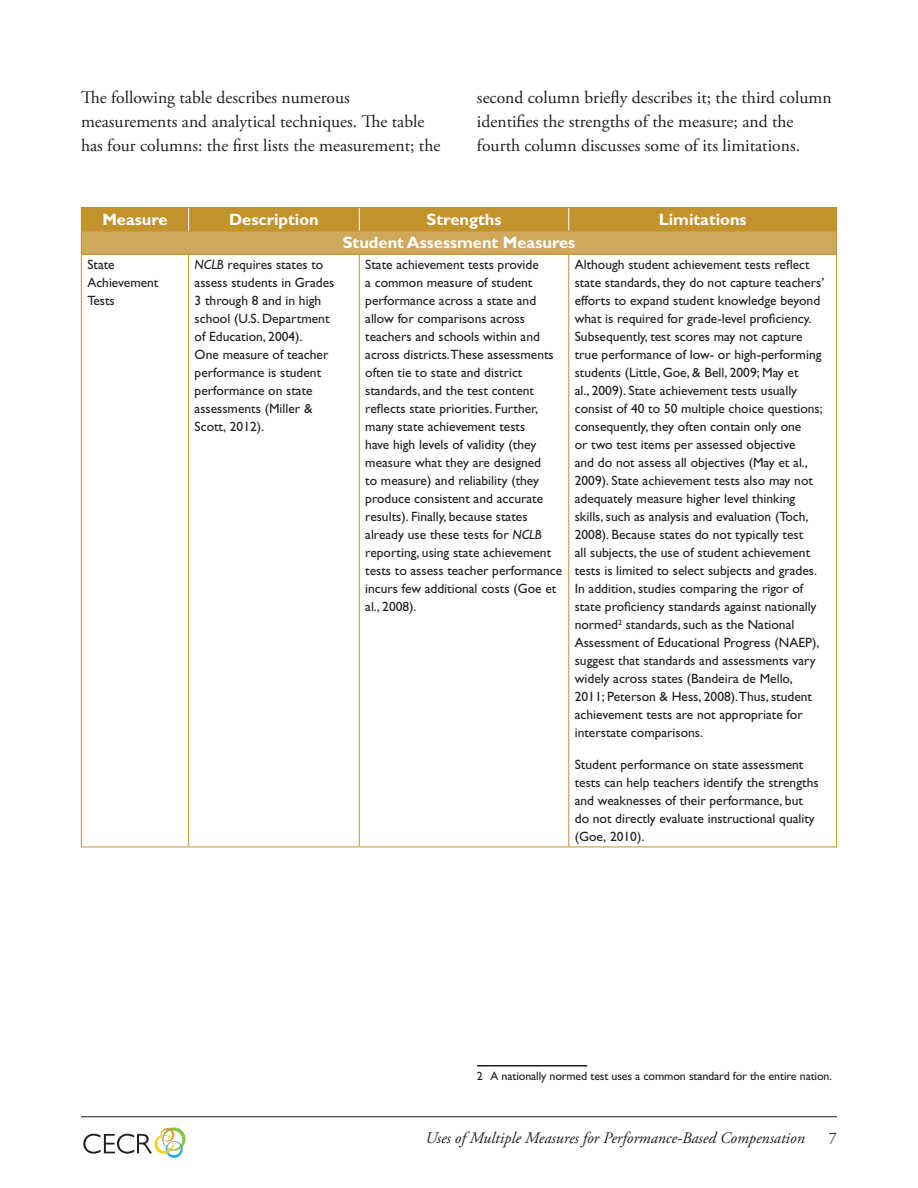
<style>
.page{position:relative;width:918px;height:1188px;background:#fff}
.page>*{position:absolute;margin:0;border:0;box-sizing:border-box;transform-origin:0 0}
.t1{font:17.7px "Adobe Garamond Pro";color:#231f20}
.t2{font:700 16.5px "Gill Sans Std";color:#fff}
.t3{font:italic 16.2px "Adobe Garamond Pro";color:#231f20}
.t4{font:16.2px "Adobe Garamond Pro";color:#231f20}
.t5{font:13.5px/18px "Gill Sans Std";color:#231f20}
.t6{font:12px "Gill Sans Std";letter-spacing:-.01em;color:#231f20}
.s1{font-style:italic}
</style>
<div class="page">
<hr style="left:81px;top:1116px;width:756px;height:1px;background:#231f20">
<div style="left:81px;top:208px;width:108px;height:23px;background:#c2922d"></div>
<div style="left:189px;top:208px;width:170px;height:23px;background:#c2922d"></div>
<div style="left:359px;top:208px;width:210px;height:23px;background:#c2922d"></div>
<div style="left:569px;top:208px;width:268px;height:23px;background:#c2922d"></div>
<div style="left:81px;top:231px;width:756px;height:23px;background:#cea85b"></div>
<hr style="left:81px;top:255px;width:1px;height:592px;background:#c2922d">
<hr style="left:188px;top:255px;width:1px;height:592px;background:#c2922d">
<hr style="left:359px;top:255px;width:1px;height:592px;background:#c2922d">
<hr style="left:568px;top:255px;width:1px;height:592px;background:#c2922d">
<hr style="left:836px;top:255px;width:1px;height:592px;background:#c2922d">
<hr style="left:81px;top:207px;width:108px;height:1px;background:#c2922d">
<hr style="left:189px;top:207px;width:170px;height:1px;background:#c2922d">
<hr style="left:359px;top:207px;width:210px;height:1px;background:#c2922d">
<hr style="left:569px;top:207px;width:268px;height:1px;background:#c2922d">
<hr style="left:81px;top:231px;width:108px;height:1px;background:#c2922d">
<svg style="left:81px;top:232px;width:1px;height:22px"></svg>
<hr style="left:189px;top:231px;width:170px;height:1px;background:#c2922d">
<hr style="left:359px;top:231px;width:210px;height:1px;background:#c2922d">
<hr style="left:569px;top:231px;width:268px;height:1px;background:#c2922d">
<svg style="left:836px;top:232px;width:1px;height:22px"></svg>
<hr style="left:81px;top:254px;width:108px;height:1px;background:#c2922d">
<hr style="left:189px;top:254px;width:170px;height:1px;background:#c2922d">
<hr style="left:359px;top:254px;width:210px;height:1px;background:#c2922d">
<hr style="left:569px;top:254px;width:268px;height:1px;background:#c2922d">
<hr style="left:81px;top:847px;width:108px;height:1px;background:#c2922d">
<hr style="left:189px;top:847px;width:170px;height:1px;background:#c2922d">
<hr style="left:359px;top:847px;width:210px;height:1px;background:#c2922d">
<hr style="left:569px;top:847px;width:268px;height:1px;background:#c2922d">
<svg style="left:188px;top:208px;width:1px;height:23px"></svg>
<svg style="left:359px;top:208px;width:1px;height:23px"></svg>
<svg style="left:568px;top:208px;width:1px;height:23px"></svg>
<hr style="left:477px;top:1065px;width:110px;height:1px;background:#231f20">
<svg style="left:83px;top:1127px;width:103px;height:31px"></svg>
<p class="t1" style="left:81px;top:87px;width:270px">The following table describes numerous</p>
<p class="t1" style="left:477px;top:87px;width:356px">second column briefly describes it; the third column</p>
<p class="t1" style="left:81px;top:111px;width:345px">measurements and analytical techniques. The table</p>
<p class="t1" style="left:477px;top:111px;width:318px">identifies the strengths of the measure; and the</p>
<p class="t1" style="left:81px;top:135px;width:361px">has four columns: the first lists the measurement; the</p>
<p class="t1" style="left:477px;top:135px;width:325px">fourth column discusses some of its limitations.</p>
<p class="t2" style="left:102px;top:210px;width:67px">Measure</p>
<p class="t2" style="left:229px;top:210px;width:91px">Description</p>
<p class="t2" style="left:427px;top:210px;width:76px">Strengths</p>
<p class="t2" style="left:659px;top:210px;width:89px">Limitations</p>
<p class="t2" style="left:343px;top:233px;width:234px">Student Assessment Measures</p>
<p class="t5" style="left:87px;top:256px;width:29px">State</p>
<p class="t5" style="left:195px;top:256px;width:130px"><span class="s1">NCLB</span> requires states to</p>
<p class="t5" style="left:365px;top:256px;width:175px">State achievement tests provide</p>
<p class="t5" style="left:575px;top:256px;width:236px">Although student achievement tests reflect</p>
<p class="t5" style="left:87px;top:274px;width:73px">Achievement</p>
<p class="t5" style="left:195px;top:274px;width:141px">assess students in Grades</p>
<p class="t5" style="left:365px;top:274px;width:169px">a common measure of student</p>
<p class="t5" style="left:575px;top:274px;width:251px">state standards, they do not capture teachers’</p>
<p class="t5" style="left:87px;top:292px;width:29px">Tests</p>
<p class="t5" style="left:195px;top:292px;width:136px">3 through 8 and in high school (U.S. Department of Education, 2004).<br>One measure of teacher performance is student performance on state assessments (Miller &amp;<br>Scott, 2012).</p>
<p class="t5" style="left:365px;top:292px;width:198px">performance across a state and allow for comparisons across teachers and schools within and across districts.These assessments often tie to state and district standards, and the test content reflects state priorities. Further, many state achievement tests<br>have high levels of validity (they measure what they are designed<br>to measure) and reliability (they produce consistent and accurate results). Finally, because states already use these tests for <span class="s1">NCLB </span>reporting, using state achievement tests to assess teacher performance incurs few additional costs (Goe et al., 2008).</p>
<p class="t5" style="left:575px;top:292px;width:250px">efforts to expand student knowledge beyond what is required for grade-level proficiency.<br>Subsequently, test scores may not capture true performance of low- or high-performing students (Little, Goe, &amp; Bell, 2009; May et<br>al., 2009). State achievement tests usually consist of 40 to 50 multiple choice questions; consequently, they often contain only one<br>or two test items per assessed objective<br>and do not assess all objectives (May et al., 2009). State achievement tests also may not adequately measure higher level thinking skills, such as analysis and evaluation (Toch, 2008). Because states do not typically test<br>all subjects, the use of student achievement tests is limited to select subjects and grades.<br>In addition, studies comparing the rigor of state proficiency standards against nationally normed<sup>2</sup> standards, such as the National Assessment of Educational Progress (NAEP), suggest that standards and assessments vary widely across states (Bandeira de Mello, 2011; Peterson &amp; Hess, 2008).Thus, student achievement tests are not appropriate for interstate comparisons.</p>
<p class="t5" style="left:575px;top:755px;width:245px">Student performance on state assessment tests can help teachers identify the strengths and weaknesses of their performance, but do not directly evaluate instructional quality (Goe, 2010).</p>
<p class="t6" style="left:477px;top:1069px;width:357px">2 A nationally normed test uses a common standard for the entire nation.</p>
<p class="t3" style="left:425px;top:1128px;width:381px">Uses of Multiple Measures for Performance-Based Compensation</p>
<p class="t4" style="left:829px;top:1128px;width:10px">7</p>
</div>
